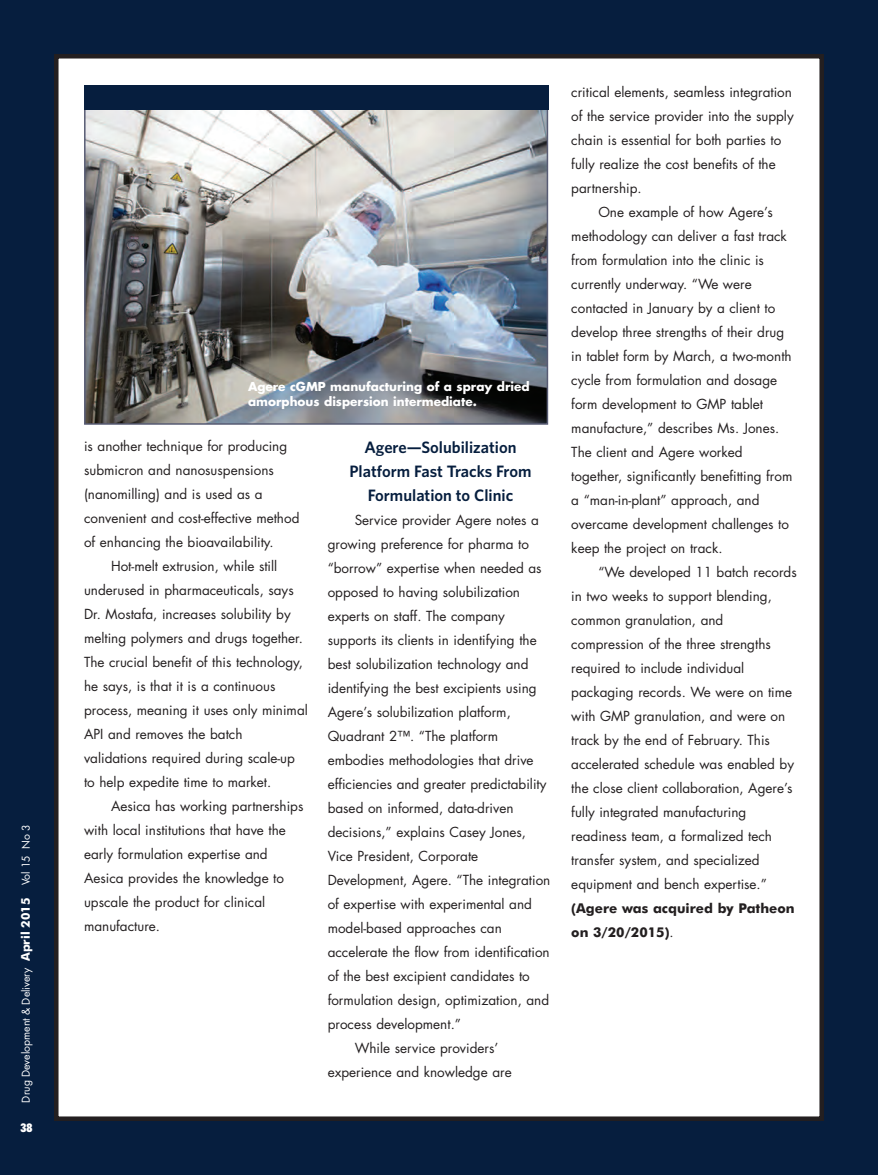
<style>
.page{position:relative;width:878px;height:1175px;background:#fff}
.page>*{position:absolute;margin:0;border:0;box-sizing:border-box;transform-origin:0 0}
.t1{font:600 16.5px/24px "Whitney";color:#061e3e;text-align:center}
.t2{font:13.5px "Futura";color:#231f20}
.t3{font:700 13.5px/24px "Futura BT";color:#231f20}
.t4{font:700 12px/15px "Futura";color:#fff}
.t5{font:900 condensed 12px "Futura BT";color:#fff}
.t6{font:10.5px "Futura";color:#fff}
.s1{font-family:"Futura BT";font-weight:700;font-size:12px}
.s2{font-family:"Futura";font-weight:400}
</style>
<div class="page">
<div style="left:0;top:0;width:878px;height:1174px;background:#061e3e"></div>
<div style="left:56px;top:56px;width:765px;height:1062px;background:#fff"></div>
<div style="left:54px;top:54px;width:770px;height:1066px;border:4px solid #231f20"></div>
<img style="left:87px;top:110px;width:458px;height:312px">
<div style="left:84px;top:86px;width:464px;height:339px;border:2px solid #575b73"></div>
<div style="left:84px;top:86px;width:464px;height:24px;background:#061e3e"></div>
<p class="t6" style="left:21px;top:1102px;width:280px;rotate:-90deg">Drug Development &amp; Delivery <span class="s1">April 2015</span> Vol 15 No 3</p>
<p class="t5" style="left:21px;top:1122px;width:13px">38</p>
<p class="t4" style="left:248px;top:380px;width:283px">Agere cGMP manufacturing of a spray dried amorphous dispersion intermediate.</p>
<p class="t2" style="left:84px;top:440px;width:205px">is another technique for producing</p>
<p class="t2" style="left:84px;top:464px;width:191px">submicron and nanosuspensions</p>
<p class="t2" style="left:84px;top:488px;width:180px">(nanomilling) and is used as a</p>
<p class="t2" style="left:84px;top:512px;width:217px">convenient and cost-effective method</p>
<p class="t2" style="left:84px;top:536px;width:191px">of enhancing the bioavailability.</p>
<p class="t2" style="left:111px;top:560px;width:168px">Hot-melt extrusion, while still</p>
<p class="t2" style="left:84px;top:584px;width:211px">underused in pharmaceuticals, says</p>
<p class="t2" style="left:84px;top:608px;width:208px">Dr. Mostafa, increases solubility by</p>
<p class="t2" style="left:84px;top:632px;width:220px">melting polymers and drugs together.</p>
<p class="t2" style="left:84px;top:656px;width:220px">The crucial benefit of this technology,</p>
<p class="t2" style="left:84px;top:680px;width:193px">he says, is that it is a continuous</p>
<p class="t2" style="left:84px;top:704px;width:225px">process, meaning it uses only minimal</p>
<p class="t2" style="left:84px;top:728px;width:160px">API and removes the batch</p>
<p class="t2" style="left:84px;top:752px;width:212px">validations required during scale-up</p>
<p class="t2" style="left:84px;top:776px;width:189px">to help expedite time to market.</p>
<p class="t2" style="left:111px;top:800px;width:194px">Aesica has working partnerships</p>
<p class="t2" style="left:84px;top:824px;width:203px">with local institutions that have the</p>
<p class="t2" style="left:84px;top:848px;width:185px">early formulation expertise and</p>
<p class="t2" style="left:84px;top:872px;width:201px">Aesica provides the knowledge to</p>
<p class="t2" style="left:84px;top:896px;width:183px">upscale the product for clinical</p>
<p class="t2" style="left:84px;top:920px;width:77px">manufacture.</p>
<p class="t1" style="left:349px;top:435px;width:184px">Agere—Solubilization<br>Platform Fast Tracks From<br>Formulation to Clinic</p>
<p class="t2" style="left:354px;top:514px;width:186px">Service provider Agere notes a</p>
<p class="t2" style="left:327px;top:538px;width:203px">growing preference for pharma to</p>
<p class="t2" style="left:327px;top:562px;width:215px">“borrow” expertise when needed as</p>
<p class="t2" style="left:327px;top:586px;width:194px">opposed to having solubilization</p>
<p class="t2" style="left:327px;top:610px;width:179px">experts on staff. The company</p>
<p class="t2" style="left:327px;top:634px;width:210px">supports its clients in identifying the</p>
<p class="t2" style="left:327px;top:658px;width:202px">best solubilization technology and</p>
<p class="t2" style="left:327px;top:682px;width:210px">identifying the best excipients using</p>
<p class="t2" style="left:327px;top:706px;width:185px">Agere’s solubilization platform,</p>
<p class="t2" style="left:327px;top:730px;width:172px">Quadrant 2™. “The platform</p>
<p class="t2" style="left:327px;top:754px;width:207px">embodies methodologies that drive</p>
<p class="t2" style="left:327px;top:778px;width:220px">efficiencies and greater predictability</p>
<p class="t2" style="left:327px;top:802px;width:187px">based on informed, data-driven</p>
<p class="t2" style="left:327px;top:826px;width:200px">decisions,” explains Casey Jones,</p>
<p class="t2" style="left:327px;top:850px;width:152px">Vice President, Corporate</p>
<p class="t2" style="left:327px;top:874px;width:224px">Development, Agere. “The integration</p>
<p class="t2" style="left:327px;top:898px;width:206px">of expertise with experimental and</p>
<p class="t2" style="left:327px;top:922px;width:176px">model-based approaches can</p>
<p class="t2" style="left:327px;top:946px;width:223px">accelerate the flow from identification</p>
<p class="t2" style="left:327px;top:970px;width:204px">of the best excipient candidates to</p>
<p class="t2" style="left:327px;top:994px;width:223px">formulation design, optimization, and</p>
<p class="t2" style="left:327px;top:1018px;width:135px">process development.”</p>
<p class="t2" style="left:354px;top:1042px;width:145px">While service providers’</p>
<p class="t2" style="left:327px;top:1066px;width:185px">experience and knowledge are</p>
<p class="t2" style="left:571px;top:86px;width:222px">critical elements, seamless integration</p>
<p class="t2" style="left:571px;top:110px;width:224px">of the service provider into the supply</p>
<p class="t2" style="left:571px;top:134px;width:211px">chain is essential for both parties to</p>
<p class="t2" style="left:571px;top:158px;width:206px">fully realize the cost benefits of the</p>
<p class="t2" style="left:571px;top:182px;width:72px">partnership.</p>
<p class="t2" style="left:598px;top:206px;width:176px">One example of how Agere’s</p>
<p class="t2" style="left:571px;top:230px;width:217px">methodology can deliver a fast track</p>
<p class="t2" style="left:571px;top:254px;width:194px">from formulation into the clinic is</p>
<p class="t2" style="left:571px;top:278px;width:182px">currently underway. “We were</p>
<p class="t2" style="left:571px;top:302px;width:205px">contacted in January by a client to</p>
<p class="t2" style="left:571px;top:326px;width:214px">develop three strengths of their drug</p>
<p class="t2" style="left:571px;top:350px;width:222px">in tablet form by March, a two-month</p>
<p class="t2" style="left:571px;top:374px;width:207px">cycle from formulation and dosage</p>
<p class="t2" style="left:571px;top:398px;width:193px">form development to GMP tablet</p>
<p class="t2" style="left:571px;top:422px;width:209px">manufacture,” describes Ms. Jones.</p>
<p class="t2" style="left:571px;top:446px;width:173px">The client and Agere worked</p>
<p class="t2" style="left:571px;top:470px;width:222px">together, significantly benefitting from</p>
<p class="t2" style="left:571px;top:494px;width:190px">a “man-in-plant” approach, and</p>
<p class="t2" style="left:571px;top:518px;width:219px">overcame development challenges to</p>
<p class="t2" style="left:571px;top:542px;width:153px">keep the project on track.</p>
<p class="t2" style="left:598px;top:566px;width:200px">“We developed 11 batch records</p>
<p class="t2" style="left:571px;top:590px;width:202px">in two weeks to support blending,</p>
<p class="t2" style="left:571px;top:614px;width:154px">common granulation, and</p>
<p class="t2" style="left:571px;top:638px;width:201px">compression of the three strengths</p>
<p class="t2" style="left:571px;top:662px;width:174px">required to include individual</p>
<p class="t2" style="left:571px;top:686px;width:222px">packaging records. We were on time</p>
<p class="t2" style="left:571px;top:710px;width:215px">with GMP granulation, and were on</p>
<p class="t2" style="left:571px;top:734px;width:200px">track by the end of February. This</p>
<p class="t2" style="left:571px;top:758px;width:224px">accelerated schedule was enabled by</p>
<p class="t2" style="left:571px;top:782px;width:223px">the close client collaboration, Agere’s</p>
<p class="t2" style="left:571px;top:806px;width:176px">fully integrated manufacturing</p>
<p class="t2" style="left:571px;top:830px;width:202px">readiness team, a formalized tech</p>
<p class="t2" style="left:571px;top:854px;width:190px">transfer system, and specialized</p>
<p class="t2" style="left:571px;top:878px;width:197px">equipment and bench expertise.”</p>
<p class="t3" style="left:571px;top:897px;width:225px">(Agere was acquired by Patheon on 3/20/2015)<span class="s2">.</span></p>
</div>
